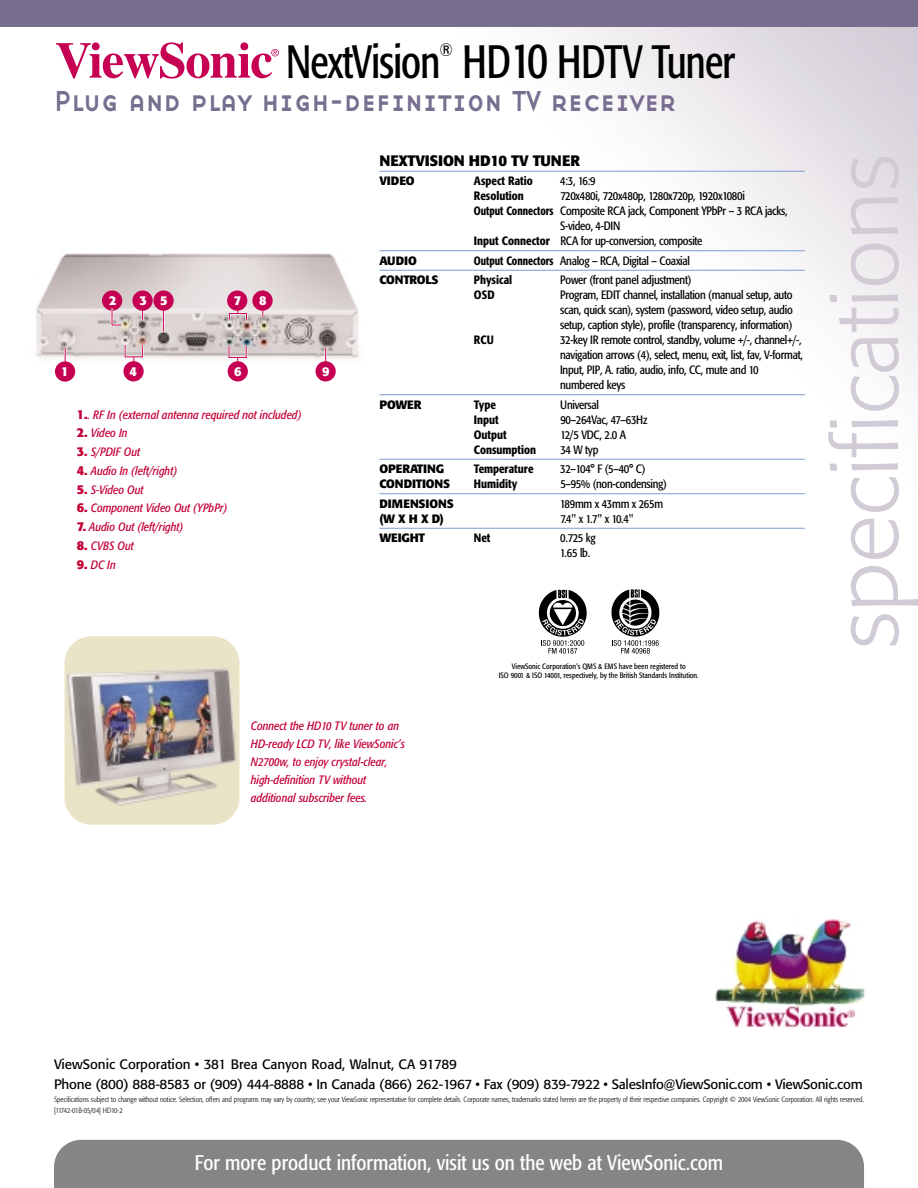
<style>
.page{position:relative;width:918px;height:1188px;background:#fff}
.page>*{position:absolute;margin:0;border:0;box-sizing:border-box;transform-origin:0 0}
.t1{font:300 90px "Formata";color:#d1cbd5}
.t2{font:condensed 46.35px "Formata";letter-spacing:-.02em;color:#000;scale:.9 1}
.t3{font:30px "Base Nine Small Caps";letter-spacing:-.015em;color:#786f90;scale:.9 1}
.t4{font:condensed 21px "Formata";color:#fff}
.t5{font:condensed 18px "Formata";color:#000;scale:.9 1}
.t6{font:700 15px "Formata";letter-spacing:-.01em;color:#000}
.t7{font:13.5px/19.5px "Formata";letter-spacing:-.02em;color:#000}
.t8{font:700 12.75px "Formata";color:#fff}
.t9{font:condensed 12px/15px "Formata";letter-spacing:-.025em;color:#000}
.t10{font:italic condensed 12px/18px "Formata";color:#c30036}
.t11{font:500 condensed 12px "Formata";color:#000}
.t12{font:700 12px "Formata";letter-spacing:-.01em;color:#000}
.t13{font:700 12px "Formata";letter-spacing:-.03em;color:#000}
.t14{font:condensed 7.8px/8.4px "Formata";letter-spacing:-.005em;color:#000;text-align:center}
.t15{font:300 condensed 7.5px/10.5px "Formata";color:#000}
.s1{font-size:51px}
.s2{font-weight:700;font-style:normal;font-stretch:normal;font-size:12.75px}
.s3{font-weight:500}
</style>
<div class="page">
<img style="left:36px;top:253px;width:323px;height:115px">
<div style="left:102px;top:290px;width:20px;height:21px;background:#c50052;border-radius:50%"></div>
<hr style="left:379px;top:171px;width:426px;height:1px;background:#7c9ed1">
<hr style="left:379px;top:250px;width:426px;height:1px;background:#7c9ed1">
<hr style="left:379px;top:270px;width:426px;height:1px;background:#7c9ed1">
<hr style="left:379px;top:394px;width:426px;height:1px;background:#7c9ed1">
<hr style="left:379px;top:459px;width:426px;height:1px;background:#7c9ed1">
<hr style="left:379px;top:493px;width:426px;height:1px;background:#7c9ed1">
<hr style="left:379px;top:528px;width:426px;height:1px;background:#7c9ed1">
<svg style="left:56px;top:42px;width:223px;height:37px"></svg>
<div style="left:0;top:0;width:918px;height:27px;background:#786f90"></div>
<svg style="left:538px;top:590px;width:49px;height:64px"></svg>
<svg style="left:611px;top:589px;width:49px;height:65px"></svg>
<div style="left:54px;top:1140px;width:810px;height:48px;background:#868583"></div>
<img style="left:715px;top:918px;width:151px;height:110px">
<svg style="left:64px;top:348px;width:2px;height:13px"></svg>
<div style="left:55px;top:361px;width:20px;height:21px;background:#c50052;border-radius:50%"></div>
<svg style="left:111px;top:308px;width:10px;height:18px"></svg>
<hr style="left:141px;top:305px;width:3px;height:15px;background:#fff">
<div style="left:132px;top:290px;width:21px;height:21px;background:#c50052;border-radius:50%"></div>
<hr style="left:162px;top:306px;width:3px;height:26px;background:#fff">
<svg style="left:163px;top:311px;width:1px;height:21px"></svg>
<div style="left:153px;top:290px;width:21px;height:21px;background:#c50052;border-radius:50%"></div>
<svg style="left:262px;top:311px;width:2px;height:6px"></svg>
<div style="left:123px;top:361px;width:21px;height:20px;background:#c50052;border-radius:50%"></div>
<svg style="left:124px;top:345px;width:19px;height:23px"></svg>
<svg style="left:228px;top:307px;width:20px;height:13px"></svg>
<div style="left:227px;top:290px;width:20px;height:21px;background:#c50052;border-radius:50%"></div>
<div style="left:252px;top:290px;width:21px;height:21px;background:#c50052;border-radius:50%"></div>
<svg style="left:228px;top:345px;width:19px;height:23px"></svg>
<div style="left:228px;top:361px;width:20px;height:20px;background:#c50052;border-radius:50%"></div>
<svg style="left:325px;top:348px;width:2px;height:13px"></svg>
<div style="left:315px;top:361px;width:21px;height:20px;background:#c50052;border-radius:50%"></div>
<img style="left:65px;top:636px;width:174px;height:189px;border-radius:27px">
<h2 class="t2" style="left:286px;top:42px;width:173px">NextVision</h2>
<h3 class="t5" style="left:440px;top:43px;width:16px">®</h3>
<h2 class="t2" style="left:463px;top:42px;width:305px">HD<span class="s1">10</span> HDTV Tuner</h2>
<h3 class="t3" style="left:54px;top:83px;width:694px">Plug and play high-definition TV receiver</h3>
<p class="t8" style="left:109px;top:295px;width:9px">2</p>
<p class="t8" style="left:139px;top:295px;width:30px">3 5</p>
<p class="t8" style="left:234px;top:295px;width:9px">7</p>
<p class="t8" style="left:259px;top:295px;width:9px">8</p>
<p class="t8" style="left:61px;top:365px;width:9px">1</p>
<p class="t8" style="left:129px;top:366px;width:9px">4</p>
<p class="t8" style="left:234px;top:365px;width:9px">6</p>
<p class="t8" style="left:322px;top:365px;width:9px">9</p>
<p class="t10" style="left:77px;top:406px;width:226px"><span class="s2">1.</span>. RF In (external antenna required not included)</p>
<p class="t10" style="left:77px;top:425px;width:52px"><span class="s2">2.</span> Video In</p>
<p class="t10" style="left:77px;top:444px;width:65px"><span class="s2">3.</span> S/PDIF Out</p>
<p class="t10" style="left:77px;top:463px;width:102px"><span class="s2">4.</span> Audio In (left/right)</p>
<p class="t10" style="left:77px;top:481px;width:68px"><span class="s2">5.</span> S-Video Out</p>
<p class="t10" style="left:77px;top:500px;width:152px"><span class="s2">6.</span> Component Video Out (YPbPr)</p>
<p class="t10" style="left:77px;top:519px;width:108px"><span class="s2">7.</span> Audio Out (left/right)</p>
<p class="t10" style="left:77px;top:538px;width:58px"><span class="s2">8.</span> CVBS Out</p>
<p class="t10" style="left:77px;top:556px;width:40px"><span class="s2">9.</span> DC In</p>
<p class="t6" style="left:379px;top:154px;width:202px">NEXTVISION HD10 TV TUNER</p>
<p class="t12" style="left:379px;top:176px;width:37px">VIDEO</p>
<p class="t11" style="left:474px;top:176px;width:60px">Aspect Ratio</p>
<p class="t9" style="left:560px;top:174px;width:37px">4:3, 16:9</p>
<p class="t11" style="left:474px;top:191px;width:52px">Resolution</p>
<p class="t9" style="left:560px;top:189px;width:186px">720x480i, 720x480p, 1280x720p, 1920x1080i</p>
<p class="t9" style="left:474px;top:204px;width:315px"><span class="s3">Output Connectors</span> Composite RCA jack, Component YPbPr – 3 RCA jacks,</p>
<p class="t9" style="left:560px;top:219px;width:62px">S-video, 4-DIN</p>
<p class="t9" style="left:474px;top:234px;width:230px"><span class="s3">Input Connector</span> RCA for up-conversion, composite</p>
<p class="t12" style="left:379px;top:255px;width:39px">AUDIO</p>
<p class="t9" style="left:474px;top:254px;width:217px"><span class="s3">Output Connectors</span> Analog – RCA, Digital – Coaxial</p>
<p class="t13" style="left:379px;top:275px;width:61px">CONTROLS</p>
<p class="t11" style="left:474px;top:275px;width:40px">Physical</p>
<p class="t9" style="left:560px;top:273px;width:133px">Power (front panel adjustment)</p>
<p class="t11" style="left:474px;top:290px;width:22px">OSD</p>
<p class="t9" style="left:560px;top:288px;width:234px;text-align:justify">Program, EDIT channel, installation (manual setup, auto scan, quick scan), system (password, video setup, audio setup, caption style), profile (transparency, information)</p>
<p class="t11" style="left:474px;top:335px;width:21px">RCU</p>
<p class="t9" style="left:560px;top:333px;width:244px">32-key IR remote control, standby, volume +/-, channel+/-, navigation arrows (4), select, menu, exit, list, fav, V-format, Input, PIP, A. ratio, audio, info, CC, mute and 10 numbered keys</p>
<p class="t12" style="left:379px;top:399px;width:44px">POWER</p>
<p class="t11" style="left:474px;top:399px;width:23px">Type</p>
<p class="t9" style="left:560px;top:398px;width:40px">Universal</p>
<p class="t11" style="left:474px;top:414px;width:26px">Input</p>
<p class="t9" style="left:560px;top:413px;width:89px">90–264Vac, 47–63Hz</p>
<p class="t11" style="left:474px;top:429px;width:34px">Output</p>
<p class="t9" style="left:560px;top:428px;width:67px">12/5 VDC, 2.0 A</p>
<p class="t11" style="left:474px;top:444px;width:64px">Consumption</p>
<p class="t9" style="left:560px;top:443px;width:40px">34 W typ</p>
<p class="t12" style="left:379px;top:464px;width:66px">OPERATING</p>
<p class="t11" style="left:474px;top:464px;width:61px">Temperature</p>
<p class="t9" style="left:560px;top:462px;width:87px">32–104° F (5–40° C)</p>
<p class="t12" style="left:379px;top:479px;width:72px">CONDITIONS</p>
<p class="t11" style="left:474px;top:479px;width:45px">Humidity</p>
<p class="t9" style="left:560px;top:477px;width:108px">5–95% (non-condensing)</p>
<p class="t12" style="left:379px;top:498px;width:76px">DIMENSIONS</p>
<p class="t9" style="left:560px;top:497px;width:104px">189mm x 43mm x 265m</p>
<p class="t12" style="left:379px;top:513px;width:66px">(W X H X D)</p>
<p class="t9" style="left:560px;top:512px;width:75px">7.4" x 1.7" x 10.4"</p>
<p class="t12" style="left:379px;top:533px;width:47px">WEIGHT</p>
<p class="t11" style="left:474px;top:533px;width:18px">Net</p>
<p class="t9" style="left:560px;top:531px;width:37px">0.725 kg<br>1.65 lb.</p>
<p class="t10" style="left:251px;top:717px;width:156px">Connect the HD10 TV tuner to an<br>HD-ready LCD TV, like ViewSonic’s<br>N2700w, to enjoy crystal-clear, high-definition TV without additional subscriber fees.</p>
<p class="t14" style="left:499px;top:663px;width:202px">ViewSonic Corporation’s QMS &amp; EMS have been registered to<br>ISO 9001 &amp; ISO 14001, respectively, by the British Standards Institution.</p>
<h1 class="t1" style="left:826px;top:649px;width:497px;rotate:-90deg">specifications</h1>
<p class="t7" style="left:54px;top:1056px;width:810px">ViewSonic Corporation • 381 Brea Canyon Road, Walnut, CA 91789<br>Phone (800) 888-8583 or (909) 444-8888 • In Canada (866) 262-1967 • Fax (909) 839-7922 • SalesInfo@ViewSonic.com • ViewSonic.com</p>
<p class="t15" style="left:54px;top:1095px;width:811px">Specifications subject to change without notice. Selection, offers and programs may vary by country; see your ViewSonic representative for complete details. Corporate names, trademarks stated herein are the property of their respective companies. Copyright © 2004 ViewSonic Corporation. All rights reserved. [11742-01B-05/04] HD10-2</p>
<h3 class="t4" style="left:195px;top:1154px;width:530px">For more product information, visit us on the web at ViewSonic.com</h3>
</div>
